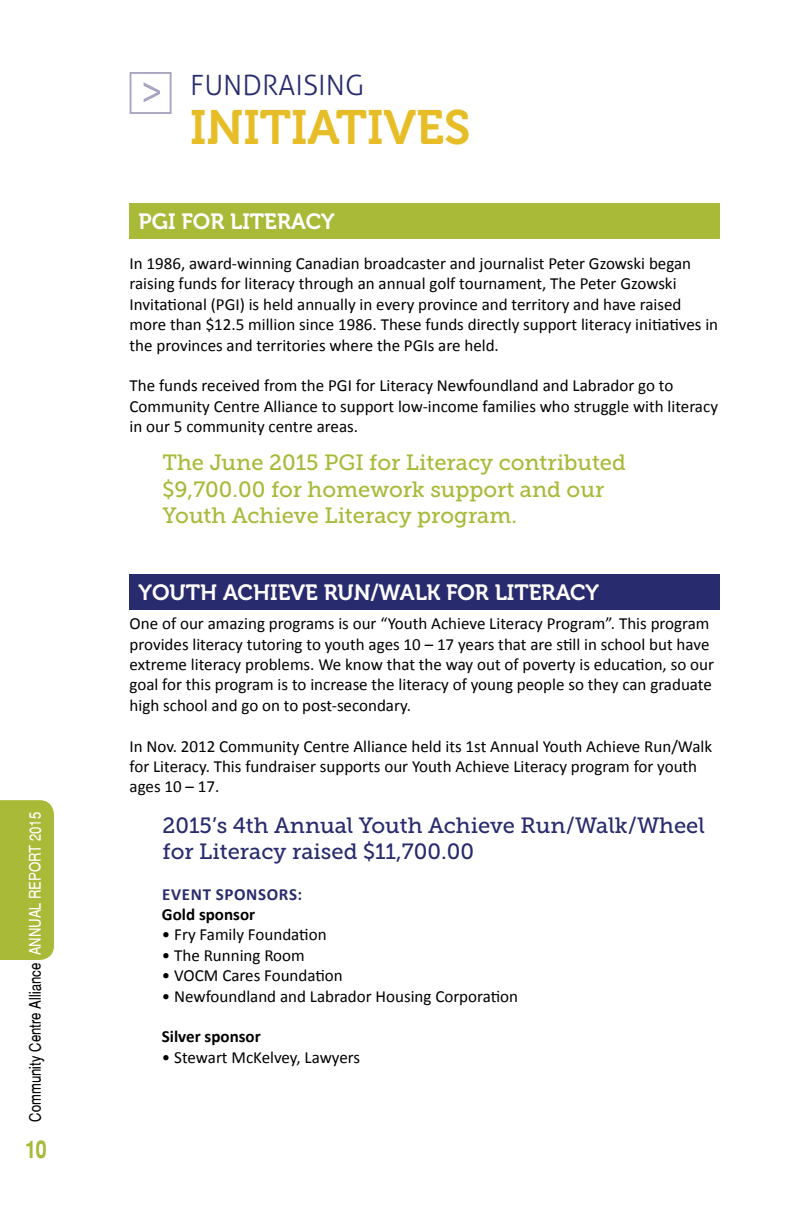
<style>
.page{position:relative;width:792px;height:1224px;background:#fff}
.page>*{position:absolute;margin:0;border:0;box-sizing:border-box;transform-origin:0 0}
.t1{font:48px "Museo 700";color:#e7bd27}
.t2{font:300 28px "Aller";color:#282b6d}
.t3{font:700 24px "Switzerland Narrow";color:#a9b938}
.t4{font:22px/26.4px "Museo Slab 500";color:#a9b938}
.t5{font:22px/26.4px "Museo Slab 500";color:#282b6d}
.t6{font:22px "Museo 700";color:#fff}
.t7{font:17px/20.4px "Calibri";color:#000}
.t8{font:700 17px "Calibri";color:#000}
.t9{font:700 17px "Calibri";letter-spacing:.04em;color:#282b6d}
.t10{font:16px "Switzerland Narrow Plain";color:#000}
.s1{color:#fff}
</style>
<div class="page">
<div style="left:0;top:800px;width:54px;height:160px;background:#a9b938"></div>
<div style="left:130px;top:72px;width:42px;height:42px;border:2px solid #a9a4c0"></div>
<svg style="left:144px;top:82px;width:16px;height:20px"></svg>
<div style="left:130px;top:203px;width:590px;height:36px;background:#a9b938"></div>
<div style="left:130px;top:574px;width:590px;height:36px;background:#282b6d"></div>
<p class="t10" style="left:25px;top:1122px;width:311px;rotate:-90deg">Community Centre Alliance <span class="s1">ANNUAL REPORT 2015</span></p>
<h3 class="t3" style="left:25px;top:1135px;width:23px">10</h3>
<h2 class="t2" style="left:190px;top:68px;width:176px">FUNDRAISING</h2>
<h1 class="t1" style="left:190px;top:101px;width:282px">INITIATIVES</h1>
<p class="t6" style="left:139px;top:209px;width:197px">PGI FOR LITERACY</p>
<p class="t7" style="left:130px;top:253px;width:590px">In 1986, award-winning Canadian broadcaster and journalist Peter Gzowski began raising funds for literacy through an annual golf tournament, The Peter Gzowski Invitational (PGI) is held annually in every province and territory and have raised more than $12.5 million since 1986. These funds directly support literacy initiatives in the provinces and territories where the PGIs are held.</p>
<p class="t7" style="left:130px;top:376px;width:590px">The funds received from the PGI for Literacy Newfoundland and Labrador go to<br>Community Centre Alliance to support low-income families who struggle with literacy in our 5 community centre areas.</p>
<p class="t4" style="left:163px;top:450px;width:465px">The June 2015 PGI for Literacy contributed $9,700.00 for homework support and our<br>Youth Achieve Literacy program.</p>
<p class="t6" style="left:139px;top:581px;width:462px">YOUTH ACHIEVE RUN/WALK FOR LITERACY</p>
<p class="t7" style="left:130px;top:613px;width:586px">One of our amazing programs is our “Youth Achieve Literacy Program”. This program provides literacy tutoring to youth ages 10 – 17 years that are still in school but have extreme literacy problems. We know that the way out of poverty is education, so our goal for this program is to increase the literacy of young people so they can graduate high school and go on to post-secondary.</p>
<p class="t7" style="left:130px;top:736px;width:584px">In Nov. 2012 Community Centre Alliance held its 1st Annual Youth Achieve Run/Walk for Literacy. This fundraiser supports our Youth Achieve Literacy program for youth ages 10 – 17.</p>
<p class="t5" style="left:163px;top:812px;width:544px">2015’s 4th Annual Youth Achieve Run/Walk/Wheel for Literacy raised $11,700.00</p>
<p class="t9" style="left:162px;top:883px;width:141px">EVENT SPONSORS:</p>
<p class="t8" style="left:162px;top:903px;width:95px">Gold sponsor</p>
<p class="t7" style="left:162px;top:925px;width:166px">• Fry Family Foundation</p>
<p class="t7" style="left:162px;top:945px;width:144px">• The Running Room</p>
<p class="t7" style="left:162px;top:965px;width:182px">• VOCM Cares Foundation</p>
<p class="t7" style="left:162px;top:986px;width:358px">• Newfoundland and Labrador Housing Corporation</p>
<p class="t8" style="left:162px;top:1026px;width:100px">Silver sponsor</p>
<p class="t7" style="left:162px;top:1047px;width:200px">• Stewart McKelvey, Lawyers</p>
</div>
